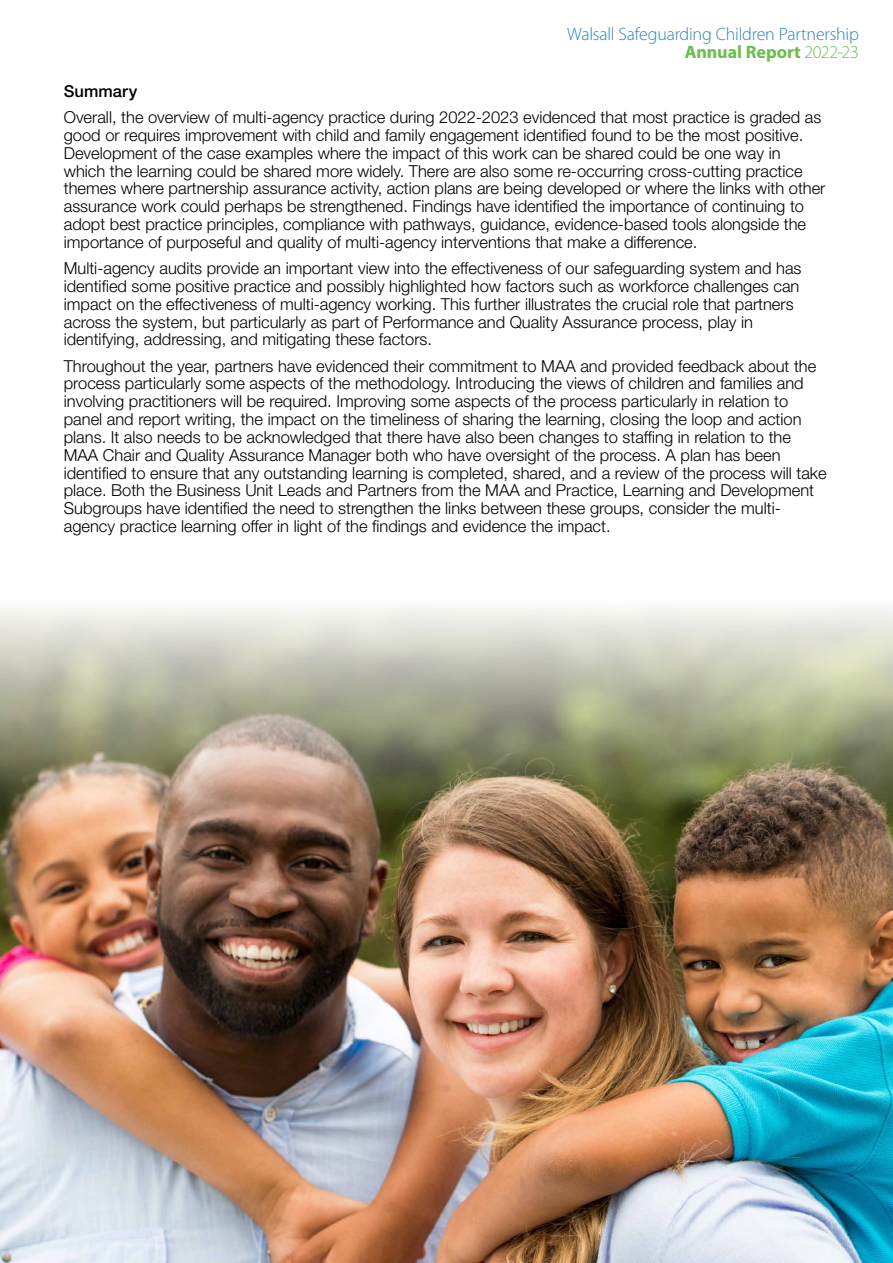
<style>
.page{position:relative;width:893px;height:1263px;background:#fff}
.page>*{position:absolute;margin:0;border:0;box-sizing:border-box;transform-origin:0 0}
.t1{font:300 18px/18px "Myriad Pro";letter-spacing:-.015em;color:#2983c6;text-align:right}
.t2{font:300 16.5px/17.9px "Helvetica Neue LT Std";color:#000}
.heading_5{font:500 16.5px "Helvetica Neue LT Std";letter-spacing:.005em;color:#000}
.s1{font-weight:700;color:#68bf4b}
.s2{color:#68bf4b}
</style>
<div class="page">
<img style="left:0;top:608px;width:893px;height:655px">
<p class="t1" style="left:567px;top:26px;width:293px">Walsall Safeguarding Children Partnership<br><span class="s1">Annual Report</span> <span class="s2">2022-23</span></p>
<p class="heading_5" style="left:64px;top:81px;width:75px">Summary</p>
<p class="t2" style="left:64px;top:108px;width:763px">Overall, the overview of multi-agency practice during 2022-2023 evidenced that most practice is graded as good or requires improvement with child and family engagement identified found to be the most positive.<br>Development of the case examples where the impact of this work can be shared could be one way in which the learning could be shared more widely. There are also some re-occurring cross-cutting practice themes where partnership assurance activity, action plans are being developed or where the links with other assurance work could perhaps be strengthened. Findings have identified the importance of continuing to adopt best practice principles, compliance with pathways, guidance, evidence-based tools alongside the importance of purposeful and quality of multi-agency interventions that make a difference.</p>
<p class="t2" style="left:64px;top:259px;width:739px">Multi-agency audits provide an important view into the effectiveness of our safeguarding system and has identified some positive practice and possibly highlighted how factors such as workforce challenges can impact on the effectiveness of multi-agency working. This further illustrates the crucial role that partners across the system, but particularly as part of Performance and Quality Assurance process, play in identifying, addressing, and mitigating these factors.</p>
<p class="t2" style="left:64px;top:356px;width:764px">Throughout the year, partners have evidenced their commitment to MAA and provided feedback about the process particularly some aspects of the methodology. Introducing the views of children and families and involving practitioners will be required. Improving some aspects of the process particularly in relation to panel and report writing, the impact on the timeliness of sharing the learning, closing the loop and action plans. It also needs to be acknowledged that there have also been changes to staffing in relation to the MAA Chair and Quality Assurance Manager both who have oversight of the process. A plan has been identified to ensure that any outstanding learning is completed, shared, and a review of the process will take place. Both the Business Unit Leads and Partners from the MAA and Practice, Learning and Development Subgroups have identified the need to strengthen the links between these groups, consider the multi&shy;agency practice learning offer in light of the findings and evidence the impact.</p>
</div>
